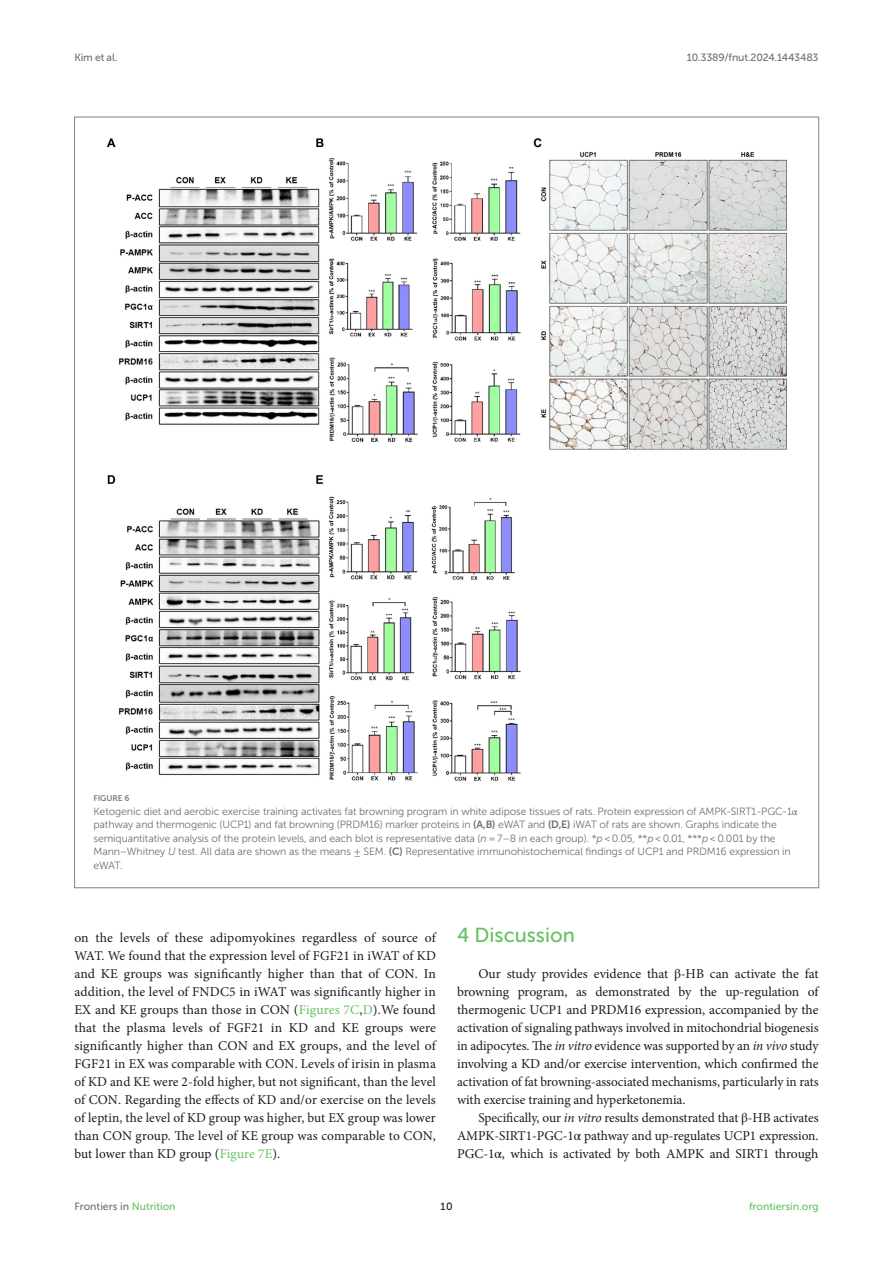
<style>
.page{position:relative;width:893px;height:1263px;background:#fff}
.page>*{position:absolute;margin:0;border:0;box-sizing:border-box;transform-origin:0 0}
.HEAD_1{font:20.25px "Museo Sans 500";color:#65c161}
.TEXT_FLUSH{font:13.5px/18px "Minion Pro";color:#1b1c1b;text-align:justify}
.TEXT{font:13.5px/18px "Minion Pro";letter-spacing:-.005em;color:#1b1c1b;text-align:justify}
.FIG_LEG{font:10.5px/13.5px "Museo Sans 300";letter-spacing:-.01em;color:#706f70}
.t1{font:10.5px "Museo Sans 500";letter-spacing:-.015em;color:#706f70}
.t2{font:10.5px "Museo Sans 500";color:#65c161}
.t3{font:10.5px "Museo Sans 500";color:#1b1c1b}
.FIG_HD{font:8.25px "Museo Sans 700";letter-spacing:-.01em;color:#7e7f7f}
.s1{font-family:"STIX General"}
.s2{font-family:"Museo Sans 700"}
.s3{font-style:italic}
.s4{color:#65c161}
</style>
<div class="page">
<img style="left:107px;top:138px;width:680px;height:643px">
<p class="t1" style="left:74px;top:51px;width:44px">Kim et al.</p>
<p class="t1" style="left:687px;top:51px;width:133px">10.3389/fnut.2024.1443483</p>
<p class="FIG_HD" style="left:94px;top:794px;width:37px">FIGURE 6</p>
<p class="FIG_LEG" style="left:94px;top:804px;width:705px">Ketogenic diet and aerobic exercise training activates fat browning program in white adipose tissues of rats. Protein expression of AMPK-SIRT1-PGC-1<span class="s1">α </span>pathway and thermogenic (UCP1) and fat browning (PRDM16) marker proteins in <span class="s2">(A,B)</span> eWAT and <span class="s2">(D,E)</span> iWAT of rats are shown. Graphs indicate the semiquantitative analysis of the protein levels, and each blot is representative data (<span class="s3">n</span> = 7–8 in each group). *<span class="s3">p</span> &lt; 0.05, **<span class="s3">p</span> &lt; 0.01, ***<span class="s3">p</span> &lt; 0.001 by the Mann–Whitney <span class="s3">U</span> test. All data are shown as the means ± SEM. <span class="s2">(C)</span> Representative immunohistochemical findings of UCP1 and PRDM16 expression in eWAT.</p>
<p class="TEXT_FLUSH" style="left:74px;top:929px;width:363px">on the levels of these adipomyokines regardless of source of WAT. We found that the expression level of FGF21 in iWAT of KD and KE groups was significantly higher than that of CON. In addition, the level of FNDC5 in iWAT was significantly higher in EX and KE groups than those in CON (<span class="s4">Figures 7C</span>,<span class="s4">D</span>).We found that the plasma levels of FGF21 in KD and KE groups were significantly higher than CON and EX groups, and the level of FGF21 in EX was comparable with CON. Levels of irisin in plasma of KD and KE were 2-fold higher, but not significant, than the level of CON. Regarding the effects of KD and/or exercise on the levels of leptin, the level of KD group was higher, but EX group was lower than CON group. The level of KE group was comparable to CON, but lower than KD group (<span class="s4">Figure 7E</span>).</p>
<p class="HEAD_1" style="left:457px;top:924px;width:119px">4 Discussion</p>
<p class="TEXT_FLUSH" style="left:457px;top:965px;width:363px;text-indent:21px">Our study provides evidence that <span class="s1">β</span>-HB can activate the fat browning program, as demonstrated by the up-regulation of thermogenic UCP1 and PRDM16 expression, accompanied by the activation of signaling pathways involved in mitochondrial biogenesis in adipocytes. The <span class="s3">in vitro</span> evidence was supported by an <span class="s3">in vivo</span> study involving a KD and/or exercise intervention, which confirmed the activation of fat browning-associated mechanisms, particularly in rats with exercise training and hyperketonemia.</p>
<p class="TEXT" style="left:457px;top:1109px;width:363px;text-indent:21px">Specifically, our <span class="s3">in vitro</span> results demonstrated that <span class="s1">β</span>-HB activates AMPK-SIRT1-PGC-1<span class="s1">α</span> pathway and up-regulates UCP1 expression.<br>PGC-1<span class="s1">α</span>, which is activated by both AMPK and SIRT1 through</p>
<p class="t1" style="left:74px;top:1200px;width:103px">Frontiers in <span class="s4">Nutrition</span></p>
<p class="t3" style="left:440px;top:1200px;width:14px">10</p>
<p class="t2" style="left:749px;top:1200px;width:71px">frontiersin.org</p>
</div>
